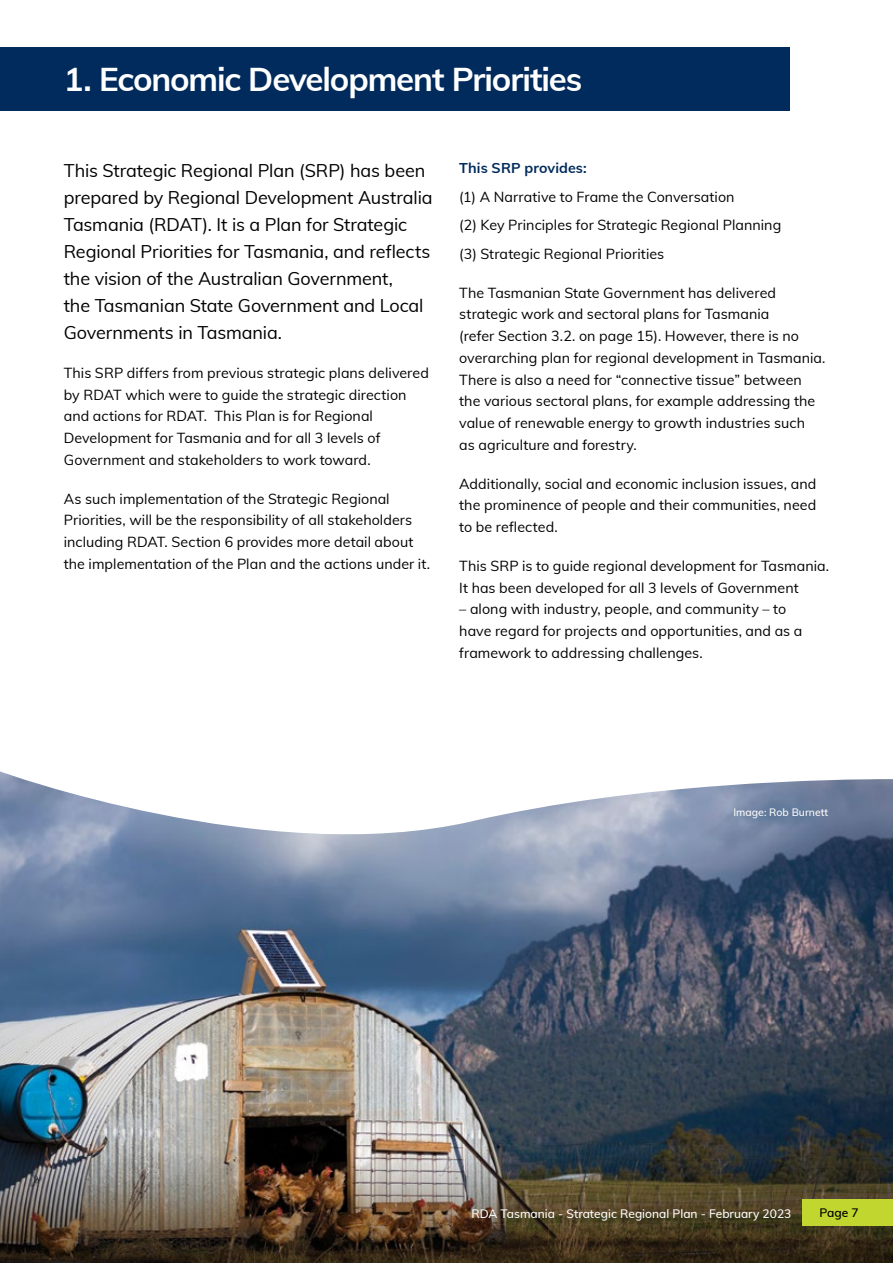
<style>
.page{position:relative;width:893px;height:1263px;background:#fff}
.page>*{position:absolute;margin:0;border:0;box-sizing:border-box;transform-origin:0 0}
.t1{font:700 33px "Muli";letter-spacing:-.035em;color:#fff}
.t2{font:18px/27px "Muli";letter-spacing:-.005em;color:#000}
.t3{font:14.25px/21.8px "Muli";letter-spacing:.005em;color:#000}
.t4{font:700 14.25px "Muli";letter-spacing:.005em;color:#002b5c}
.t5{font:500 12px "Muli";color:#fff}
.t6{font:600 12px "Muli";color:#000}
.t7{font:500 10.5px "Muli";color:#fff}
</style>
<div class="page">
<div style="left:0;top:47px;width:790px;height:64px;background:#002b5c"></div>
<img style="left:0;top:771px;width:893px;height:381px">
<img style="left:0;top:1152px;width:893px;height:111px">
<div style="left:802px;top:1199px;width:91px;height:27px;background:#c1d72f"></div>
<h1 class="t1" style="left:64px;top:55px;width:520px">1. Economic Development Priorities</h1>
<p class="t2" style="left:64px;top:156px;width:370px">This Strategic Regional Plan (SRP) has been prepared by Regional Development Australia Tasmania (RDAT). It is a Plan for Strategic Regional Priorities for Tasmania, and reflects the vision of the Australian Government,<br>the Tasmanian State Government and Local Governments in Tasmania.</p>
<p class="t3" style="left:64px;top:361px;width:367px">This SRP differs from previous strategic plans delivered by RDAT which were to guide the strategic direction and actions for RDAT. This Plan is for Regional Development for Tasmania and for all 3 levels of Government and stakeholders to work toward.</p>
<p class="t3" style="left:64px;top:487px;width:368px">As such implementation of the Strategic Regional Priorities, will be the responsibility of all stakeholders including RDAT. Section 6 provides more detail about the implementation of the Plan and the actions under it.</p>
<p class="t4" style="left:459px;top:158px;width:129px">This SRP provides:</p>
<p class="t3" style="left:459px;top:182px;width:323px;line-height:28.5px">(1) A Narrative to Frame the Conversation<br>(2) Key Principles for Strategic Regional Planning (3) Strategic Regional Priorities</p>
<p class="t3" style="left:459px;top:281px;width:368px">The Tasmanian State Government has delivered strategic work and sectoral plans for Tasmania<br>(refer Section 3.2. on page 15). However, there is no overarching plan for regional development in Tasmania.<br>There is also a need for “connective tissue” between the various sectoral plans, for example addressing the value of renewable energy to growth industries such<br>as agriculture and forestry.</p>
<p class="t3" style="left:459px;top:472px;width:359px;text-align:justify">Additionally, social and economic inclusion issues, and the prominence of people and their communities, need to be reflected.</p>
<p class="t3" style="left:459px;top:554px;width:371px">This SRP is to guide regional development for Tasmania.<br>It has been developed for all 3 levels of Government</p>
<p class="t3" style="left:459px;top:598px;width:345px">– along with industry, people, and community – to have regard for projects and opportunities, and as a framework to addressing challenges.</p>
<p class="t7" style="left:733px;top:805px;width:96px">Image: Rob Burnett</p>
<p class="t5" style="left:471px;top:1205px;width:322px">RDA Tasmania - Strategic Regional Plan - February 2023</p>
<p class="t6" style="left:819px;top:1204px;width:41px">Page 7</p>
</div>
